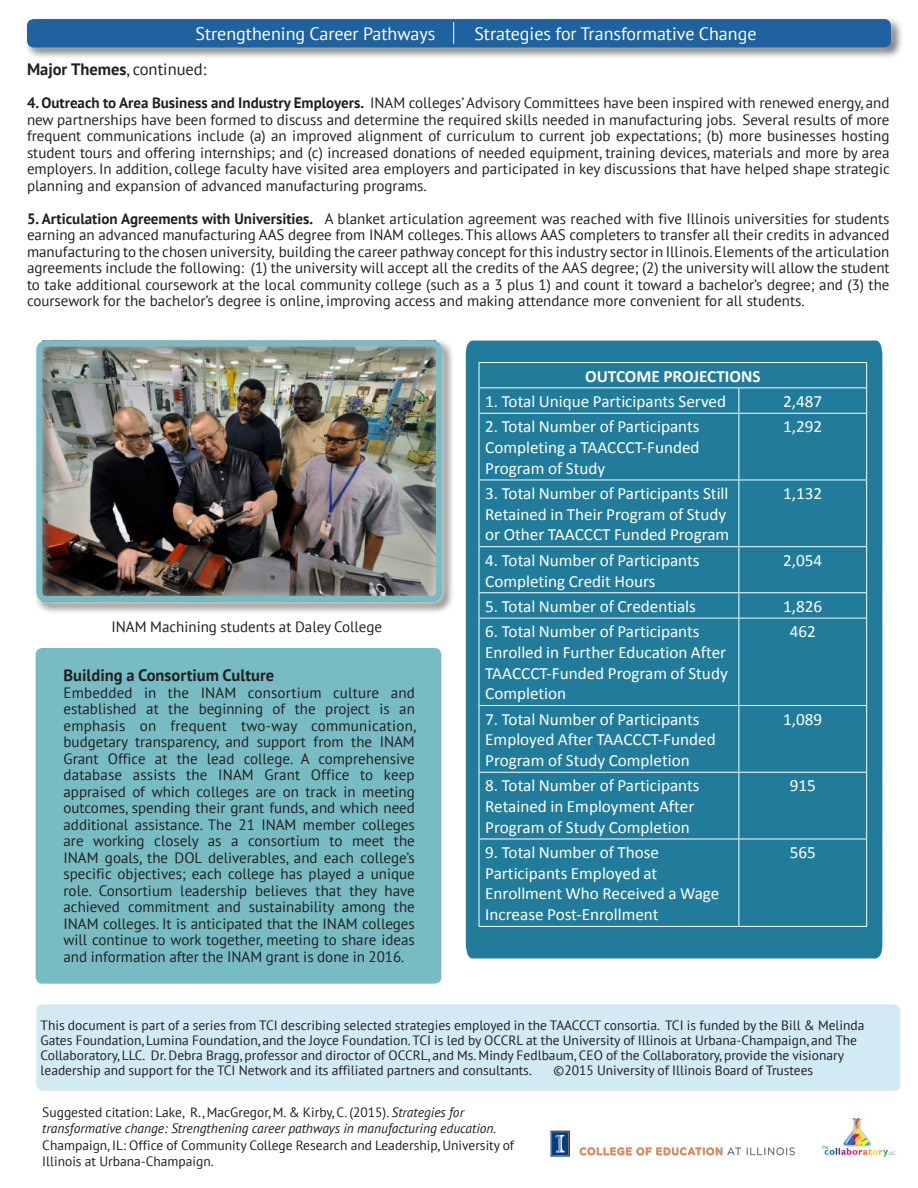
<style>
.page{position:relative;width:918px;height:1188px;background:#fff}
.page>*{position:absolute;margin:0;border:0;box-sizing:border-box;transform-origin:0 0}
.t1{font:18px "PT Sans";color:#fff}
.t2{font:17.1px/20.7px "Calibri";color:#fff}
.t3{font:700 17.1px "Calibri";color:#fff}
.t4{font:700 16.5px "PT Sans";color:#231f20}
.List_Paragraph{font:15px/16.5px "PT Sans";color:#231f20;text-align:justify}
.t5{font:13.5px/16.2px "PT Sans";color:#231f20}
.s1{font-weight:400}
.s2{font-weight:700}
.s3{font-family:"Arial";font-weight:700;color:#207c9a}
.s4{font-style:italic}
</style>
<div class="page">
<div style="left:24px;top:16px;width:880px;height:44px;background:#fafafa"></div>
<div style="left:17px;top:10px;width:884px;height:47px;background:#fff;opacity:.75"></div>
<div style="left:27px;top:19px;width:864px;height:29px;background:#1e639f;border-radius:7px"></div>
<svg style="left:453px;top:22px;width:1px;height:22px"></svg>
<div style="left:36px;top:1004px;width:864px;height:87px;background:#d2eaf3;border-radius:7px"></div>
<img style="left:822px;top:1118px;width:74px;height:39px">
<img style="left:550px;top:1130px;width:245px;height:27px">
<div style="left:36px;top:648px;width:405px;height:336px;background:#77bcc3;border-radius:7px"></div>
<div style="left:466px;top:341px;width:416px;height:617px;background:#207c9a"></div>
<hr style="left:479px;top:362px;width:260px;height:1px;background:#fff">
<hr style="left:739px;top:362px;width:128px;height:1px;background:#fff">
<hr style="left:479px;top:387px;width:260px;height:1px;background:#fff">
<svg style="left:479px;top:363px;width:1px;height:50px"></svg>
<hr style="left:739px;top:387px;width:128px;height:1px;background:#fff">
<svg style="left:738px;top:388px;width:1px;height:25px"></svg>
<svg style="left:866px;top:363px;width:1px;height:50px"></svg>
<hr style="left:479px;top:413px;width:260px;height:1px;background:#fff">
<hr style="left:479px;top:414px;width:1px;height:66px;background:#fff">
<hr style="left:739px;top:413px;width:128px;height:1px;background:#fff">
<hr style="left:738px;top:414px;width:1px;height:66px;background:#fff">
<hr style="left:866px;top:414px;width:1px;height:66px;background:#fff">
<hr style="left:479px;top:480px;width:260px;height:1px;background:#fff">
<hr style="left:479px;top:480px;width:1px;height:66px;background:#fff">
<hr style="left:739px;top:480px;width:128px;height:1px;background:#fff">
<hr style="left:738px;top:480px;width:1px;height:66px;background:#fff">
<hr style="left:866px;top:480px;width:1px;height:66px;background:#fff">
<hr style="left:479px;top:546px;width:260px;height:1px;background:#fff">
<hr style="left:479px;top:547px;width:1px;height:45px;background:#fff">
<hr style="left:739px;top:546px;width:128px;height:1px;background:#fff">
<hr style="left:738px;top:547px;width:1px;height:45px;background:#fff">
<hr style="left:866px;top:547px;width:1px;height:45px;background:#fff">
<hr style="left:479px;top:592px;width:260px;height:1px;background:#fff">
<svg style="left:479px;top:593px;width:1px;height:25px"></svg>
<hr style="left:739px;top:592px;width:128px;height:1px;background:#fff">
<svg style="left:738px;top:593px;width:1px;height:25px"></svg>
<svg style="left:866px;top:593px;width:1px;height:25px"></svg>
<hr style="left:479px;top:618px;width:260px;height:1px;background:#fff">
<hr style="left:479px;top:618px;width:1px;height:87px;background:#fff">
<hr style="left:739px;top:618px;width:128px;height:1px;background:#fff">
<hr style="left:738px;top:618px;width:1px;height:87px;background:#fff">
<hr style="left:866px;top:618px;width:1px;height:87px;background:#fff">
<hr style="left:479px;top:705px;width:260px;height:1px;background:#fff">
<hr style="left:479px;top:706px;width:1px;height:66px;background:#fff">
<hr style="left:739px;top:705px;width:128px;height:1px;background:#fff">
<hr style="left:738px;top:706px;width:1px;height:66px;background:#fff">
<hr style="left:866px;top:706px;width:1px;height:66px;background:#fff">
<hr style="left:479px;top:772px;width:260px;height:1px;background:#fff">
<hr style="left:479px;top:773px;width:1px;height:66px;background:#fff">
<hr style="left:739px;top:772px;width:128px;height:1px;background:#fff">
<hr style="left:738px;top:773px;width:1px;height:66px;background:#fff">
<hr style="left:866px;top:773px;width:1px;height:66px;background:#fff">
<hr style="left:479px;top:839px;width:260px;height:1px;background:#fff">
<hr style="left:479px;top:839px;width:1px;height:87px;background:#fff">
<hr style="left:739px;top:839px;width:128px;height:1px;background:#fff">
<hr style="left:738px;top:839px;width:1px;height:87px;background:#fff">
<hr style="left:866px;top:839px;width:1px;height:87px;background:#fff">
<hr style="left:479px;top:926px;width:260px;height:1px;background:#fff">
<hr style="left:739px;top:926px;width:128px;height:1px;background:#fff">
<div style="left:27px;top:331px;width:425px;height:281px;background:#fff;opacity:.75"></div>
<div style="left:36px;top:341px;width:406px;height:261px;border:6px solid #77bcc3;border-radius:7px"></div>
<p class="t1" style="left:195px;top:22px;width:242px">Strengthening Career Pathways</p>
<p class="t1" style="left:474px;top:22px;width:284px">Strategies for Transformative Change</p>
<p class="t4" style="left:27px;top:59px;width:181px">Major Themes<span class="s1">, continued:</span></p>
<p class="List_Paragraph" style="left:27px;top:94px;width:864px"><span class="s2">4. Outreach to Area Business and Industry Employers.</span> INAM colleges’ Advisory Committees have been inspired with renewed energy, and new partnerships have been formed to discuss and determine the required skills needed in manufacturing jobs. Several results of more frequent communications include (a) an improved alignment of curriculum to current job expectations; (b) more businesses hosting student tours and offering internships; and (c) increased donations of needed equipment, training devices, materials and more by area employers. In addition, college faculty have visited area employers and participated in key discussions that have helped shape strategic planning and expansion of advanced manufacturing programs.</p>
<p class="List_Paragraph" style="left:27px;top:210px;width:864px"><span class="s2">5. Articulation Agreements with Universities.</span> A blanket articulation agreement was reached with five Illinois universities for students earning an advanced manufacturing AAS degree from INAM colleges. This allows AAS completers to transfer all their credits in advanced manufacturing to the chosen university, building the career pathway concept for this industry sector in Illinois. Elements of the articulation agreements include the following: (1) the university will accept all the credits of the AAS degree; (2) the university will allow the student to take additional coursework at the local community college (such as a 3 plus 1) and count it toward a bachelor’s degree; and (3) the coursework for the bachelor’s degree is online, improving access and making attendance more convenient for all students.</p>
<p class="List_Paragraph" style="left:112px;top:618px;width:272px">INAM Machining students at Daley College</p>
<p class="t4" style="left:64px;top:664px;width:212px">Building a Consortium Culture</p>
<p class="List_Paragraph" style="left:64px;top:684px;width:354px">Embedded in the INAM consortium culture and established at the beginning of the project is an emphasis on frequent two-way communication, budgetary transparency, and support from the INAM Grant Office at the lead college. A comprehensive database assists the INAM Grant Office to keep appraised of which colleges are on track in meeting outcomes, spending their grant funds, and which need additional assistance. The 21 INAM member colleges are working closely as a consortium to meet the INAM goals, the DOL deliverables, and each college’s specific objectives; each college has played a unique role. Consortium leadership believes that they have achieved commitment and sustainability among the INAM colleges. It is anticipated that the INAM colleges will continue to work together, meeting to share ideas and information after the INAM grant is done in 2016.</p>
<p class="t3" style="left:585px;top:365px;width:177px">OUTCOME PROJECTIONS</p>
<p class="t2" style="left:485px;top:391px;width:242px">1. Total Unique Participants Served</p>
<p class="t2" style="left:783px;top:391px;width:41px">2,487</p>
<p class="t2" style="left:485px;top:416px;width:216px;text-align:justify">2. Total Number of Participants Completing a TAACCCT-Funded Program of Study<span class="s3">y</span></p>
<p class="t2" style="left:783px;top:416px;width:41px">1,292</p>
<p class="t2" style="left:485px;top:483px;width:246px">3. Total Number of Participants Still<br>Retained in Their Program of Study or Other TAACCCT Funded Program</p>
<p class="t2" style="left:783px;top:483px;width:41px">1,132</p>
<p class="t2" style="left:485px;top:550px;width:216px">4. Total Number of Participants<br>Completing Credit Hours</p>
<p class="t2" style="left:783px;top:550px;width:41px">2,054</p>
<p class="t2" style="left:485px;top:596px;width:212px">5. Total Number of Credentials</p>
<p class="t2" style="left:783px;top:596px;width:41px">1,826</p>
<p class="t2" style="left:485px;top:621px;width:244px">6. Total Number of Participants<br>Enrolled in Further Education After<br>TAACCCT-Funded Program of Study<br>Completion</p>
<p class="t2" style="left:790px;top:621px;width:28px">462</p>
<p class="t2" style="left:485px;top:709px;width:232px">7. Total Number of Participants<br>Employed After TAACCCT-Funded<br>Program of Study Completion</p>
<p class="t2" style="left:783px;top:709px;width:41px">1,089</p>
<p class="t2" style="left:485px;top:775px;width:216px">8. Total Number of Participants<br>Retained in Employment After<br>Program of Study Completion</p>
<p class="t2" style="left:790px;top:775px;width:28px">915</p>
<p class="t2" style="left:485px;top:842px;width:236px">9. Total Number of Those<br>Participants Employed at<br>Enrollment Who Received a Wage<br>Increase Post-Enrollment</p>
<p class="t2" style="left:790px;top:842px;width:28px">565</p>
<p class="t5" style="left:41px;top:1017px;width:825px;line-height:15px">This document is part of a series from TCI describing selected strategies employed in the TAACCCT consortia. TCI is funded by the Bill &amp; Melinda Gates Foundation, Lumina Foundation, and the Joyce Foundation. TCI is led by OCCRL at the University of Illinois at Urbana-Champaign, and The Collaboratory, LLC. Dr. Debra Bragg, professor and diroctor of OCCRL, and Ms. Mindy Fedlbaum, CEO of the Collaboratory, provide the visionary leadership and support for the TCI Network and its affiliated partners and consultants.</p>
<p class="t5" style="left:554px;top:1061px;width:261px">©2015 University of Illinois Board of Trustees</p>
<p class="t5" style="left:42px;top:1104px;width:473px">Suggested citation: Lake, R., MacGregor, M. &amp; Kirby, C. (2015). <span class="s4">Strategies for transformative change: Strengthening career pathways in manufacturing education.<br></span>Champaign, IL: Office of Community College Research and Leadership, University of Illinois at Urbana-Champaign.</p>
</div>
